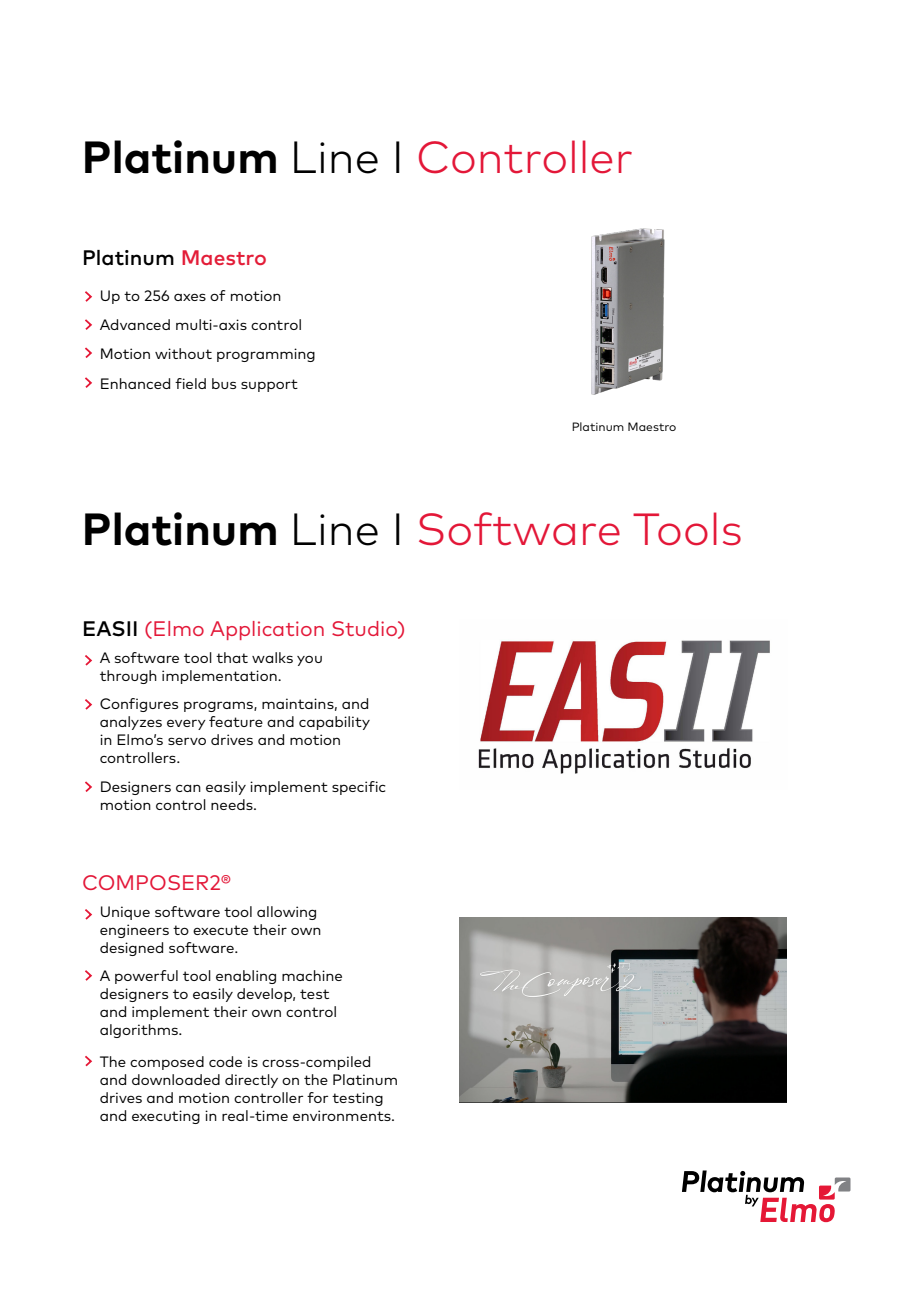
<style>
.page{position:relative;width:919px;height:1289px;background:#fff}
.page>*{position:absolute;margin:0;border:0;box-sizing:border-box;transform-origin:0 0}
.t1{font:300 45px "Mark OT";color:#e31738}
.t2{font:21px "Mark OT";color:#e31738}
.t3{font:500 21px "Mark OT";color:#000}
.t4{font:15px/18px "Mark OT";color:#000}
.t5{font:12px "Mark OT";color:#000}
.s1{font-weight:700;color:#000}
.s2{color:#000}
.s3{color:#e31d38}
.s4{font-weight:500;color:#000}
</style>
<div class="page">
<svg style="left:85px;top:291px;width:8px;height:11px"></svg>
<svg style="left:85px;top:655px;width:8px;height:11px"></svg>
<svg style="left:85px;top:909px;width:8px;height:11px"></svg>
<svg style="left:85px;top:319px;width:7px;height:11px"></svg>
<svg style="left:85px;top:699px;width:8px;height:11px"></svg>
<svg style="left:85px;top:970px;width:8px;height:11px"></svg>
<svg style="left:85px;top:347px;width:7px;height:11px"></svg>
<svg style="left:85px;top:781px;width:7px;height:11px"></svg>
<svg style="left:85px;top:1055px;width:8px;height:12px"></svg>
<svg style="left:85px;top:377px;width:7px;height:11px"></svg>
<img style="left:591px;top:228px;width:74px;height:167px">
<svg style="left:682px;top:1170px;width:168px;height:52px"></svg>
<img style="left:459px;top:917px;width:327px;height:185px">
<img style="left:478px;top:640px;width:292px;height:134px">
<h1 class="t1" style="left:82px;top:130px;width:552px"><span class="s1">Platinum</span> <span class="s2">Line I</span> Controller</h1>
<h2 class="t3" style="left:82px;top:244px;width:186px">Platinum <span class="s3">Maestro</span></h2>
<p class="t4" style="left:100px;top:286px;width:183px">Up to 256 axes of motion</p>
<p class="t4" style="left:100px;top:315px;width:204px">Advanced multi-axis control</p>
<p class="t4" style="left:100px;top:345px;width:218px">Motion without programming</p>
<p class="t4" style="left:100px;top:375px;width:200px">Enhanced field bus support</p>
<p class="t5" style="left:571px;top:419px;width:106px">Platinum Maestro</p>
<h1 class="t1" style="left:82px;top:502px;width:662px"><span class="s1">Platinum</span> <span class="s2">Line I</span> Software Tools</h1>
<h2 class="t2" style="left:82px;top:615px;width:325px"><span class="s4">EASII</span> (Elmo Application Studio)</h2>
<p class="t4" style="left:100px;top:649px;width:225px">A software tool that walks you through implementation.</p>
<p class="t4" style="left:100px;top:695px;width:272px">Configures programs, maintains, and analyzes every feature and capability in Elmo’s servo drives and motion controllers.</p>
<p class="t4" style="left:100px;top:777px;width:288px">Designers can easily implement specific motion control needs.</p>
<h2 class="t2" style="left:82px;top:869px;width:150px">COMPOSER2®</h2>
<p class="t4" style="left:100px;top:902px;width:223px">Unique software tool allowing engineers to execute their own designed software.</p>
<p class="t4" style="left:100px;top:966px;width:245px">A powerful tool enabling machine designers to easily develop, test and implement their own control algorithms.</p>
<p class="t4" style="left:100px;top:1052px;width:300px">The composed code is cross-compiled and downloaded directly on the Platinum drives and motion controller for testing and executing in real-time environments.</p>
</div>
